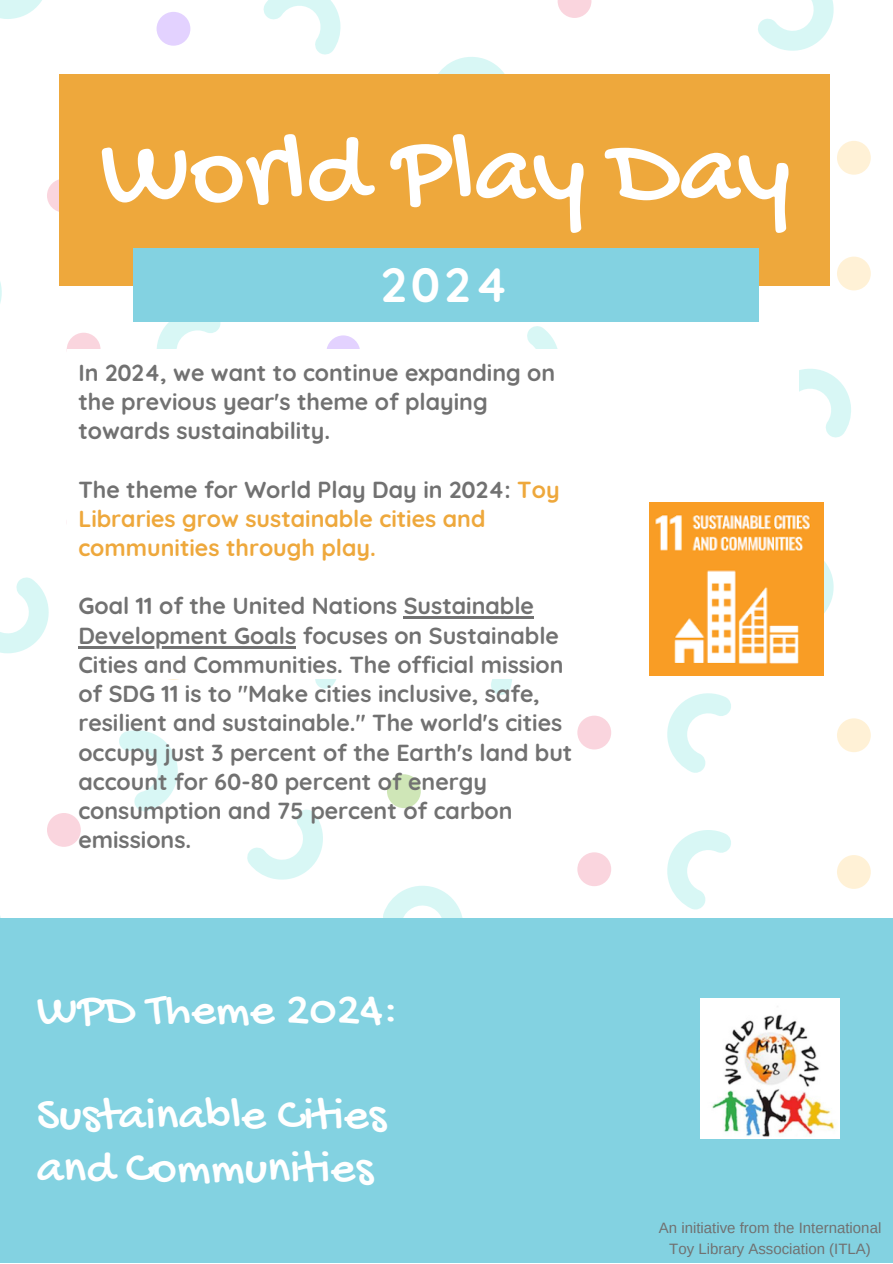
<style>
.page{position:relative;width:893px;height:1264px;background:#fff}
.page>*{position:absolute;margin:0;border:0;box-sizing:border-box;transform-origin:0 0}
.t1{font:105.75px "Gochi Hand";color:#fff}
.t2{font:48px "Gochi Hand";color:#fff}
.t3{font:700 48px "Quicksand";color:#fff}
.t4{font:700 23.1px/29.2px "Quicksand";color:#717171}
.t5{font:700 23.1px/29.2px "Quicksand";color:#eea83c}
.t6{font:15px/20.2px "Arimo";color:#717171;text-align:center}
.s1{color:#717171}
</style>
<div class="page">
<div style="left:47px;top:813px;width:34px;height:33px;background:#fad5de;border-radius:50%"></div>
<div style="left:387px;top:774px;width:34px;height:34px;background:#cfe6b7;border-radius:50%"></div>
<svg style="left:0;top:577px;width:49px;height:76px"></svg>
<svg style="left:247px;top:809px;width:76px;height:71px"></svg>
<svg style="left:315px;top:679px;width:21px;height:10px"></svg>
<svg style="left:119px;top:730px;width:59px;height:82px"></svg>
<svg style="left:383px;top:886px;width:80px;height:32px"></svg>
<div style="left:577px;top:715px;width:34px;height:34px;background:#fad5de;border-radius:50%"></div>
<div style="left:836px;top:718px;width:34px;height:34px;background:#fff1d6;border-radius:50%"></div>
<div style="left:836px;top:256px;width:34px;height:34px;background:#fff1d6;border-radius:50%"></div>
<svg style="left:527px;top:326px;width:31px;height:23px"></svg>
<svg style="left:823px;top:557px;width:11px;height:72px"></svg>
<svg style="left:799px;top:369px;width:52px;height:69px"></svg>
<svg style="left:667px;top:693px;width:64px;height:79px"></svg>
<svg style="left:491px;top:679px;width:21px;height:16px"></svg>
<div style="left:577px;top:852px;width:34px;height:34px;background:#fad5de;border-radius:50%"></div>
<div style="left:836px;top:855px;width:34px;height:33px;background:#fff1d6;border-radius:50%"></div>
<svg style="left:892px;top:1230px;width:1px;height:32px"></svg>
<svg style="left:667px;top:830px;width:64px;height:80px"></svg>
<div style="left:47px;top:179px;width:34px;height:33px;background:#fad5de;border-radius:50%"></div>
<div style="left:67px;top:333px;width:34px;height:33px;background:#fad5de;border-radius:50%"></div>
<div style="left:156px;top:12px;width:34px;height:34px;background:#e3d2ff;border-radius:50%"></div>
<div style="left:326px;top:335px;width:34px;height:34px;background:#e3d2ff;border-radius:50%"></div>
<svg style="left:0;top:0;width:42px;height:19px"></svg>
<svg style="left:263px;top:0;width:78px;height:55px"></svg>
<svg style="left:155px;top:321px;width:67px;height:28px"></svg>
<svg style="left:0;top:282px;width:2px;height:21px"></svg>
<svg style="left:557px;top:0;width:34px;height:18px"></svg>
<div style="left:836px;top:141px;width:34px;height:34px;background:#fff1d6;border-radius:50%"></div>
<svg style="left:758px;top:0;width:76px;height:51px"></svg>
<svg style="left:438px;top:57px;width:67px;height:17px"></svg>
<div style="left:782px;top:74px;width:47px;height:212px;background:#eea83c"></div>
<div style="left:107px;top:74px;width:675px;height:212px;background:#eea83c"></div>
<div style="left:59px;top:74px;width:48px;height:212px;background:#eea83c"></div>
<div style="left:719px;top:248px;width:39px;height:73px;background:#83d2e1"></div>
<div style="left:171px;top:248px;width:548px;height:73px;background:#83d2e1"></div>
<div style="left:133px;top:248px;width:38px;height:73px;background:#83d2e1"></div>
<div style="left:52px;top:918px;width:782px;height:344px;background:#83d2e1"></div>
<div style="left:834px;top:918px;width:58px;height:344px;background:#83d2e1"></div>
<div style="left:0;top:918px;width:52px;height:344px;background:#83d2e1"></div>
<div style="left:68px;top:349px;width:730px;height:330px;background:#fff"></div>
<hr style="left:404px;top:616px;width:130px;height:3px;background:#717171">
<hr style="left:78px;top:646px;width:218px;height:2px;background:#717171">
<img style="left:700px;top:998px;width:139px;height:140px">
<img style="left:649px;top:502px;width:174px;height:173px">
<p class="t1" style="left:100px;top:116px;width:691px">World Play Day</p>
<p class="t3" style="left:381px;top:254px;width:129px">2024</p>
<p class="t4" style="left:78px;top:357px;width:478px">In 2024, we want to continue expanding on the previous year's theme of playing towards sustainability.</p>
<p class="t5" style="left:78px;top:474px;width:482px"><span class="s1">The theme for World Play Day in 2024:</span> Toy<br>Libraries grow sustainable cities and communities through play.</p>
<p class="t4" style="left:78px;top:591px;width:495px">Goal 11 of the United Nations Sustainable Development Goals focuses on Sustainable Cities and Communities. The official mission of SDG 11 is to "Make cities inclusive, safe, resilient and sustainable." The world's cities occupy just 3 percent of the Earth's land but account for 60-80 percent of energy consumption and 75 percent of carbon emissions.</p>
<p class="t2" style="left:37px;top:985px;width:362px">WPD Theme 2024:</p>
<p class="t2" style="left:37px;top:1090px;width:351px">Sustainable Cities</p>
<p class="t2" style="left:37px;top:1142px;width:337px">and Communities</p>
<p class="t6" style="left:658px;top:1218px;width:224px">An initiative from the International<br>Toy Library Association (ITLA)</p>
</div>
